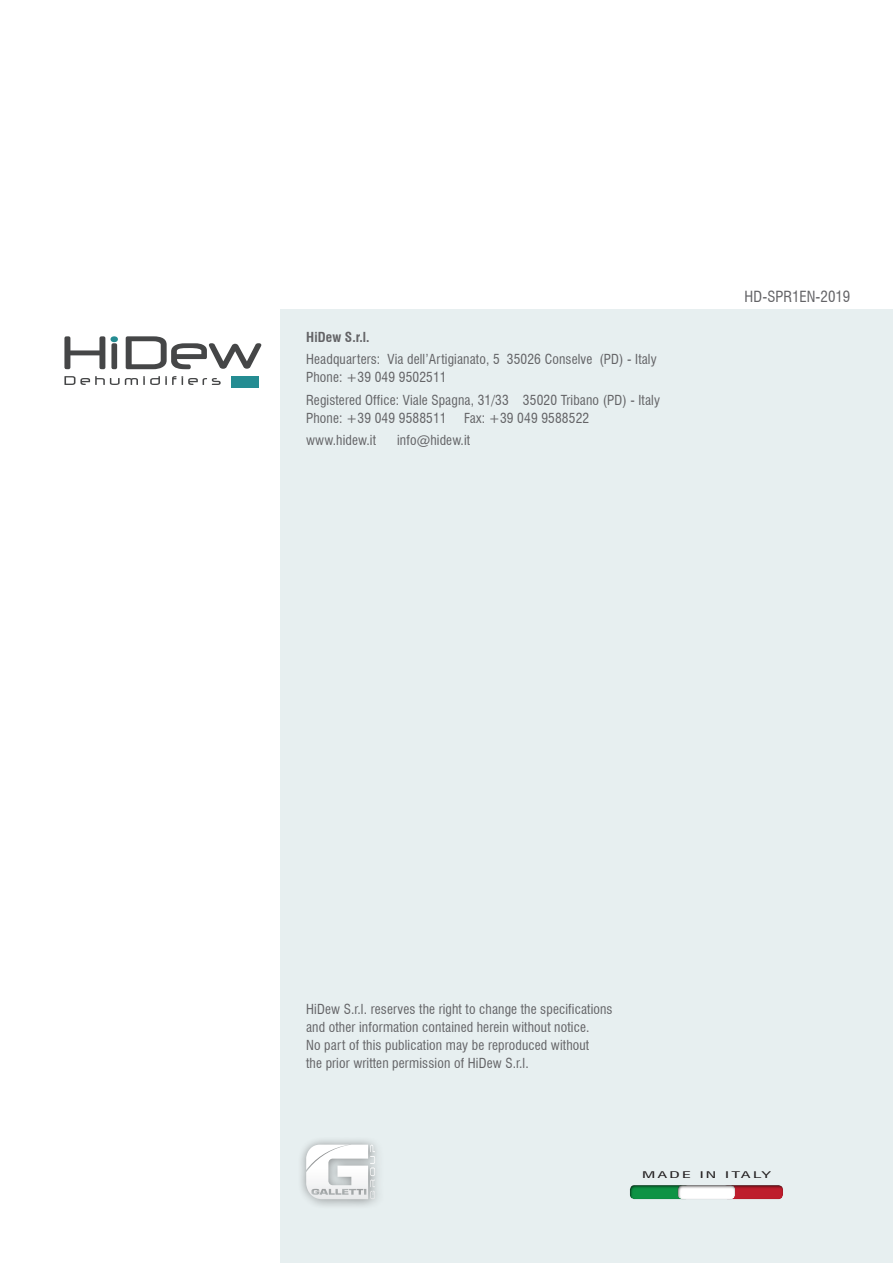
<style>
.page{position:relative;width:893px;height:1263px;background:#fff}
.page>*{position:absolute;margin:0;border:0;box-sizing:border-box;transform-origin:0 0}
.t1{font:condensed 15px "Swiss 721 BT";color:#636366}
.t2{font:condensed 13.5px "Swiss 721 BT";letter-spacing:.01em;color:#636366}
.t3{font:700 condensed 13.5px "Swiss 721 BT";letter-spacing:.01em;color:#636366}
.t4{font:condensed 9px "Swiss 721 BT";letter-spacing:.12em;color:#231f20;scale:2 1}
</style>
<div class="page">
<div style="left:281px;top:310px;width:612px;height:953px;background:#e7eff0"></div>
<div style="left:231px;top:376px;width:28px;height:12px;background:#248c92"></div>
<svg style="left:64px;top:376px;width:157px;height:9px"></svg>
<svg style="left:64px;top:336px;width:41px;height:33px"></svg>
<svg style="left:111px;top:336px;width:7px;height:33px"></svg>
<svg style="left:126px;top:336px;width:135px;height:33px"></svg>
<div style="left:298px;top:1136px;width:87px;height:73px;background:#231f20;opacity:.5"></div>
<svg style="left:306px;top:1144px;width:69px;height:55px"></svg>
<svg style="left:735px;top:1185px;width:48px;height:15px"></svg>
<svg style="left:630px;top:1185px;width:45px;height:15px"></svg>
<svg style="left:675px;top:1185px;width:60px;height:15px"></svg>
<p class="t3" style="left:306px;top:329px;width:65px">HiDew S.r.l.</p>
<p class="t2" style="left:306px;top:351px;width:352px">Headquarters: Via dell’Artigianato, 5 35026 Conselve (PD) - Italy</p>
<p class="t2" style="left:306px;top:369px;width:142px">Phone: +39 049 9502511</p>
<p class="t2" style="left:306px;top:392px;width:355px">Registered Office: Viale Spagna, 31/33 35020 Tribano (PD) - Italy</p>
<p class="t2" style="left:306px;top:410px;width:142px">Phone: +39 049 9588511</p>
<p class="t2" style="left:464px;top:410px;width:126px">Fax: +39 049 9588522</p>
<p class="t2" style="left:306px;top:432px;width:71px">www.hidew.it</p>
<p class="t2" style="left:397px;top:432px;width:75px">info@hidew.it</p>
<p class="t1" style="left:745px;top:287px;width:107px">HD-SPR1EN-2019</p>
<p class="t2" style="left:306px;top:1001px;width:308px">HiDew S.r.l. reserves the right to change the specifications</p>
<p class="t2" style="left:306px;top:1019px;width:285px">and other information contained herein without notice.</p>
<p class="t2" style="left:306px;top:1037px;width:285px">No part of this publication may be reproduced without</p>
<p class="t2" style="left:306px;top:1055px;width:224px">the prior written permission of HiDew S.r.l.</p>
<p class="t4" style="left:642px;top:1169px;width:66px">MADE IN ITALY</p>
</div>
